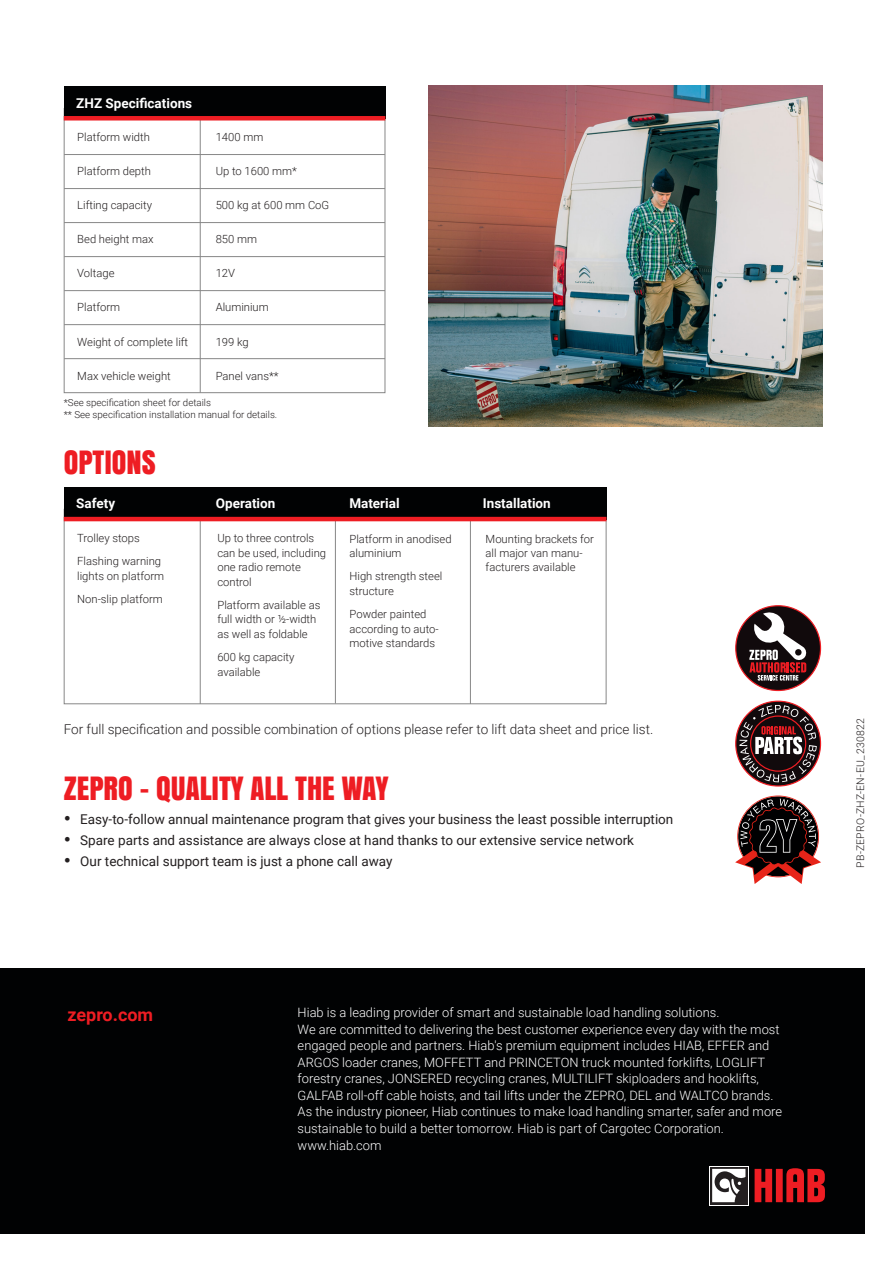
<style>
.page{position:relative;width:893px;height:1263px;background:#fff}
.page>*{position:absolute;margin:0;border:0;box-sizing:border-box;transform-origin:0 0}
.t1{font:30px "Anton";color:#ee1d23}
.t2{font:700 18px "Roboto";color:#ee1d23}
.t3{font:13.5px "Roboto";color:#231f20}
.t4{font:300 13.5px "Roboto";color:#231f20}
.t5{font:700 13.5px "Roboto";color:#fff}
.t6{font:300 12.9px "Roboto";color:#fff}
.t7{font:300 11.25px/14.4px "Roboto";color:#231f20}
.t8{font:300 10.5px "Roboto";letter-spacing:.025em;color:#231f20}
.t9{font:300 9.75px "Roboto";color:#231f20}
</style>
<div class="page">
<div style="left:0;top:968px;width:864px;height:265px;background:#010203"></div>
<svg style="left:709px;top:1166px;width:39px;height:39px"></svg>
<svg style="left:710px;top:1166px;width:38px;height:38px"></svg>
<svg style="left:712px;top:1169px;width:33px;height:33px"></svg>
<svg style="left:755px;top:1168px;width:70px;height:34px"></svg>
<svg style="left:735px;top:795px;width:86px;height:89px"></svg>
<svg style="left:735px;top:701px;width:86px;height:85px"></svg>
<svg style="left:735px;top:605px;width:86px;height:86px"></svg>
<img style="left:428px;top:85px;width:395px;height:342px">
<hr style="left:200px;top:119px;width:1px;height:274px;background:#878787">
<hr style="left:64px;top:154px;width:321px;height:1px;background:#878787">
<hr style="left:64px;top:188px;width:321px;height:1px;background:#878787">
<hr style="left:64px;top:222px;width:321px;height:1px;background:#878787">
<hr style="left:64px;top:256px;width:321px;height:1px;background:#878787">
<hr style="left:64px;top:290px;width:321px;height:1px;background:#878787">
<div style="left:64px;top:86px;width:321px;height:33px;background:#010203"></div>
<div style="left:64px;top:116px;width:321px;height:5px;background:#ee1d23"></div>
<hr style="left:64px;top:324px;width:321px;height:1px;background:#878787">
<hr style="left:64px;top:358px;width:321px;height:1px;background:#878787">
<hr style="left:335px;top:519px;width:1px;height:184px;background:#878787">
<hr style="left:470px;top:519px;width:1px;height:185px;background:#878787">
<hr style="left:200px;top:516px;width:1px;height:188px;background:#878787">
<div style="left:64px;top:487px;width:542px;height:32px;background:#010203"></div>
<hr style="left:64px;top:517px;width:542px;height:4px;background:#ee1d23">
<p class="t5" style="left:76px;top:93px;width:117px">ZHZ Specifications</p>
<p class="t7" style="left:77px;top:130px;width:74px">Platform width</p>
<p class="t7" style="left:77px;top:164px;width:75px">Platform depth</p>
<p class="t7" style="left:77px;top:198px;width:76px">Lifting capacity</p>
<p class="t7" style="left:77px;top:232px;width:78px">Bed height max</p>
<p class="t7" style="left:77px;top:266px;width:39px">Voltage</p>
<p class="t7" style="left:77px;top:300px;width:44px">Platform</p>
<p class="t7" style="left:77px;top:334px;width:112px">Weight of complete lift</p>
<p class="t7" style="left:77px;top:368px;width:95px">Max vehicle weight</p>
<p class="t7" style="left:216px;top:130px;width:49px">1400 mm</p>
<p class="t7" style="left:216px;top:164px;width:83px">Up to 1600 mm*</p>
<p class="t7" style="left:216px;top:198px;width:115px">500 kg at 600 mm CoG</p>
<p class="t7" style="left:216px;top:232px;width:43px">850 mm</p>
<p class="t7" style="left:216px;top:266px;width:21px">12V</p>
<p class="t7" style="left:216px;top:300px;width:55px">Aluminium</p>
<p class="t7" style="left:216px;top:334px;width:35px">199 kg</p>
<p class="t7" style="left:216px;top:368px;width:64px">Panel vans**</p>
<p class="t9" style="left:64px;top:395px;width:149px">*See specification sheet for details</p>
<p class="t9" style="left:64px;top:407px;width:215px">** See specification installation manual for details.</p>
<p class="t1" style="left:64px;top:439px;width:93px">OPTIONS</p>
<p class="t5" style="left:76px;top:494px;width:40px">Safety</p>
<p class="t5" style="left:216px;top:494px;width:61px">Operation</p>
<p class="t5" style="left:349px;top:494px;width:52px">Material</p>
<p class="t5" style="left:483px;top:494px;width:69px">Installation</p>
<p class="t7" style="left:77px;top:530px;width:64px">Trolley stops</p>
<p class="t7" style="left:77px;top:554px;width:88px">Flashing warning lights on platform</p>
<p class="t7" style="left:77px;top:592px;width:87px">Non-slip platform</p>
<p class="t7" style="left:217px;top:531px;width:110px">Up to three controls can be used, including one radio remote</p>
<p class="t7" style="left:217px;top:574px;width:36px">control</p>
<p class="t7" style="left:217px;top:597px;width:105px">Platform available as full width or ½-width as well as foldable</p>
<p class="t7" style="left:217px;top:649px;width:79px">600 kg capacity</p>
<p class="t7" style="left:217px;top:664px;width:44px">available</p>
<p class="t7" style="left:486px;top:531px;width:110px">Mounting brackets for all major van manu&shy;facturers available</p>
<p class="t7" style="left:350px;top:531px;width:104px">Platform in anodised aluminium</p>
<p class="t7" style="left:350px;top:569px;width:94px">High strength steel structure</p>
<p class="t7" style="left:350px;top:606px;width:78px">Powder painted</p>
<p class="t7" style="left:350px;top:621px;width:91px">according to auto-</p>
<p class="t7" style="left:350px;top:635px;width:87px">motive standards</p>
<p class="t4" style="left:64px;top:720px;width:591px">For full specification and possible combination of options please refer to lift data sheet and price list.</p>
<p class="t1" style="left:64px;top:764px;width:326px">ZEPRO – QUALITY ALL THE WAY</p>
<p class="t3" style="left:64px;top:809px;width:611px">• Easy-to-follow annual maintenance program that gives your business the least possible interruption</p>
<p class="t3" style="left:64px;top:830px;width:572px">• Spare parts and assistance are always close at hand thanks to our extensive service network</p>
<p class="t3" style="left:64px;top:851px;width:330px">• Our technical support team is just a phone call away</p>
<p class="t2" style="left:68px;top:1002px;width:87px">zepro.com</p>
<p class="t6" style="left:298px;top:1003px;width:423px">Hiab is a leading provider of smart and sustainable load handling solutions.</p>
<p class="t6" style="left:298px;top:1020px;width:483px">We are committed to delivering the best customer experience every day with the most</p>
<p class="t6" style="left:298px;top:1036px;width:473px">engaged people and partners. Hiab's premium equipment includes HIAB, EFFER and</p>
<p class="t6" style="left:298px;top:1053px;width:469px">ARGOS loader cranes, MOFFETT and PRINCETON truck mounted forklifts, LOGLIFT</p>
<p class="t6" style="left:298px;top:1069px;width:463px">forestry cranes, JONSERED recycling cranes, MULTILIFT skiploaders and hooklifts,</p>
<p class="t6" style="left:298px;top:1086px;width:477px">GALFAB roll-off cable hoists, and tail lifts under the ZEPRO, DEL and WALTCO brands.</p>
<p class="t6" style="left:298px;top:1102px;width:486px">As the industry pioneer, Hiab continues to make load handling smarter, safer and more</p>
<p class="t6" style="left:298px;top:1119px;width:428px">sustainable to build a better tomorrow. Hiab is part of Cargotec Corporation.</p>
<p class="t6" style="left:298px;top:1136px;width:85px">www.hiab.com</p>
<p class="t8" style="left:853px;top:868px;width:151px;rotate:-90deg">PB-ZEPRO-ZHZ-EN-EU_230822</p>
</div>
